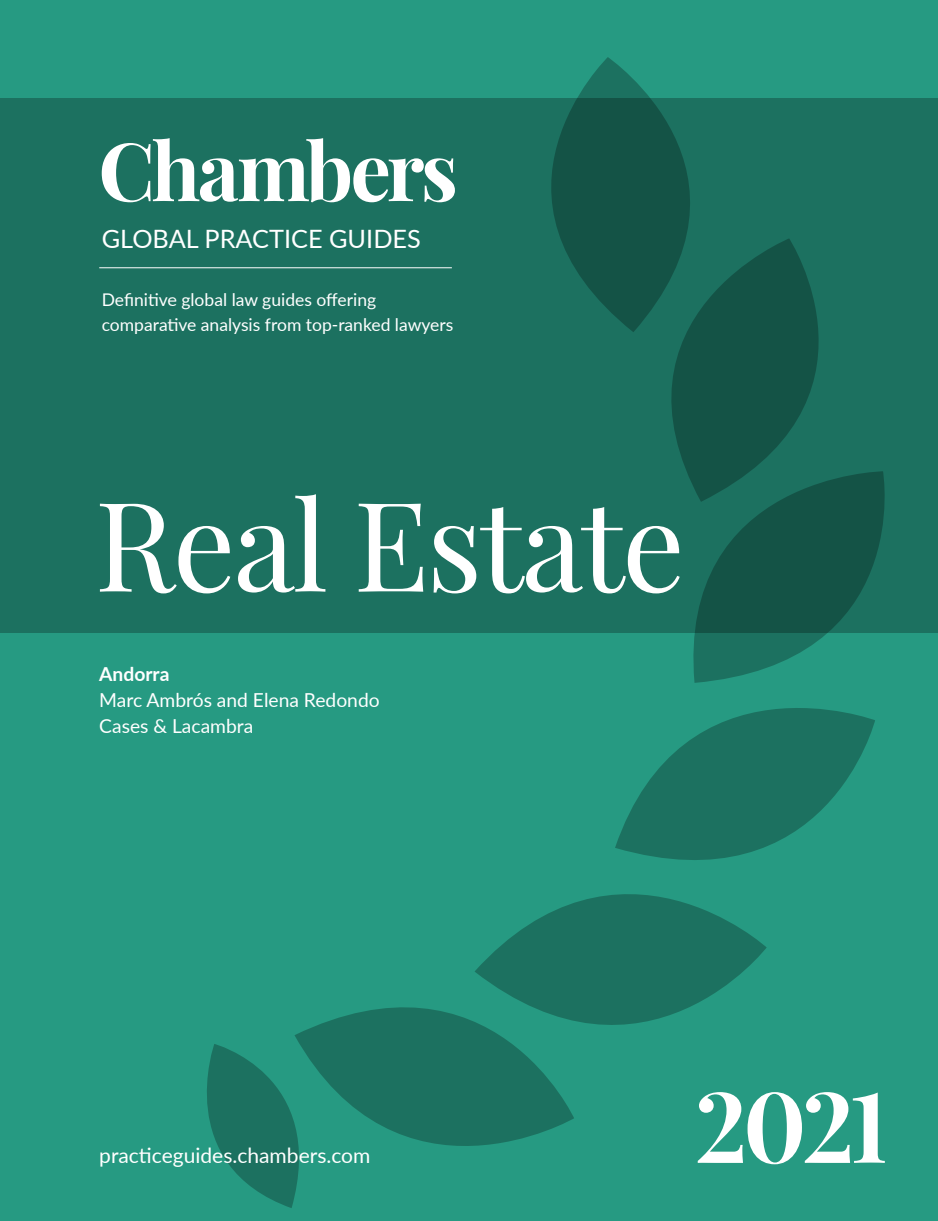
<style>
.page{position:relative;width:938px;height:1221px;background:#fff}
.page>*{position:absolute;margin:0;border:0;box-sizing:border-box;transform-origin:0 0}
.t1{font:124.25px "Playfair Display";letter-spacing:-.02em;color:#fff}
.t2{font:700 98px "Playfair Display";color:#fff}
.t3{font:25.38px "Lato";color:#fff}
.t4{font:21px "Lato";color:#fff}
.t5{font:19.25px/26.2px "Lato";color:#fff}
.t6{font:700 19.25px "Lato";color:#fff}
.t7{font:17.5px "Lato";color:#fff}
</style>
<div class="page">
<div style="left:0;top:0;width:938px;height:1220px;background:#269a82"></div>
<div style="left:0;top:98px;width:938px;height:534px;background:#1c7160"></div>
<svg style="left:207px;top:1044px;width:87px;height:164px"></svg>
<svg style="left:551px;top:57px;width:139px;height:244px;fill:#145346"></svg>
<svg style="left:600px;top:238px;width:219px;height:233px;fill:#145346"></svg>
<svg style="left:677px;top:471px;width:209px;height:178px"></svg>
<svg style="left:294px;top:1007px;width:280px;height:191px"></svg>
<svg style="left:630px;top:649px;width:245px;height:198px"></svg>
<svg style="left:474px;top:812px;width:292px;height:292px"></svg>
<hr style="left:99px;top:267px;width:353px;height:1px;background:#fff">
<svg style="left:102px;top:138px;width:353px;height:64px"></svg>
<p class="t3" style="left:102px;top:220px;width:321px">GLOBAL PRACTICE GUIDES</p>
<p class="t7" style="left:102px;top:287px;width:276px">Definitive global law guides offering</p>
<p class="t7" style="left:102px;top:312px;width:353px">comparative analysis from top-ranked lawyers</p>
<p class="t1" style="left:95px;top:467px;width:592px">Real Estate</p>
<p class="t6" style="left:99px;top:659px;width:72px">Andorra</p>
<p class="t5" style="left:99px;top:686px;width:282px">Marc Ambrós and Elena Redondo<br>Cases &amp; Lacambra</p>
<p class="t4" style="left:99px;top:1140px;width:273px">practiceguides.chambers.com</p>
<p class="t2" style="left:694px;top:1064px;width:195px">2021</p>
</div>
